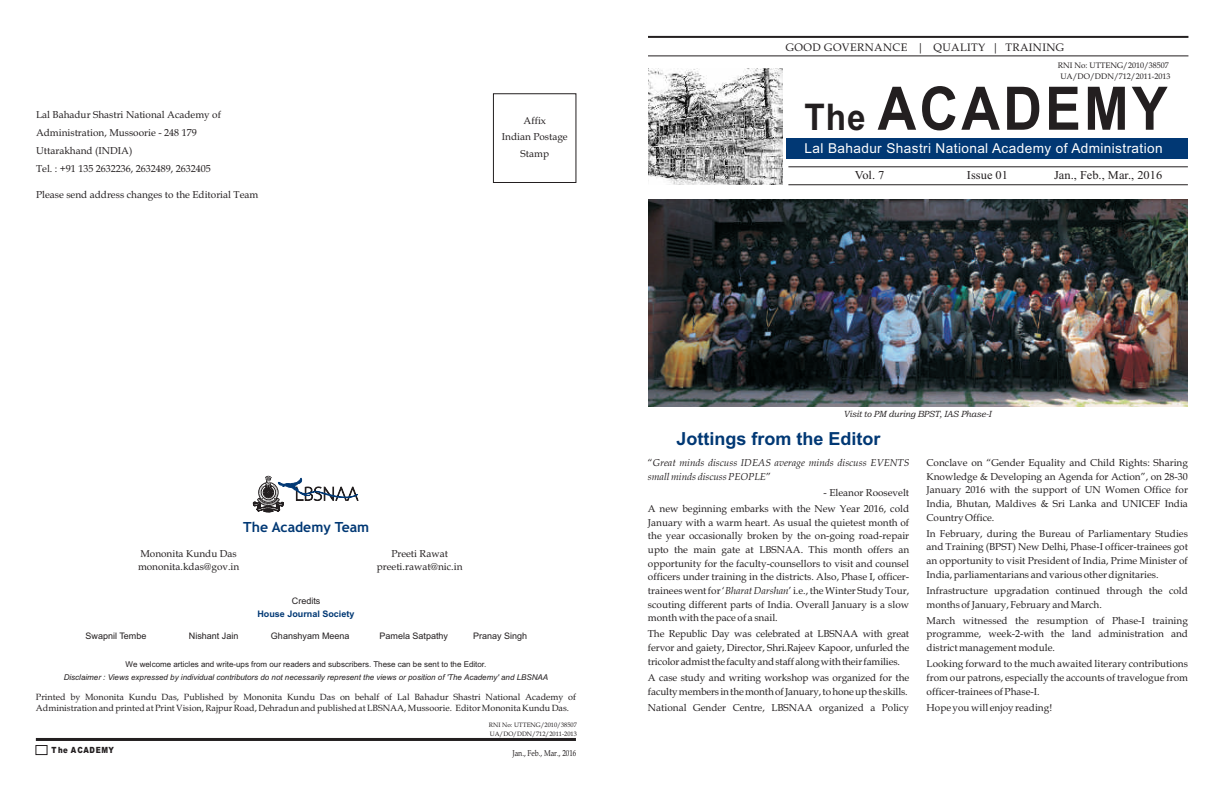
<style>
.page{position:relative;width:1224px;height:792px;background:#fff}
.page>*{position:absolute;margin:0;border:0;box-sizing:border-box;transform-origin:0 0}
.t1{font:700 60px "Arial";letter-spacing:.06em;color:#231f20;scale:.89 1}
.t2{font:700 18px "Arial";color:#013874}
.t3{font:700 14px "Trebuchet MS";color:#013874}
.t4{font:13.6px "Arial";letter-spacing:.03em;color:#fff}
.t5{font:12px "Times New Roman";color:#231f20;scale:1.04 1}
.t6{font:10.9px "Book Antiqua";letter-spacing:.035em;color:#231f20}
.t7{font:10px/13.7px "Book Antiqua";color:#231f20;text-align:justify}
.t8{font:italic 10px/13.7px "Book Antiqua";color:#231f20}
.t9{font:9px/11.2px "Book Antiqua";color:#231f20}
.t10{font:9px "Arial";color:#231f20}
.t11{font:italic 9px "Bookman Old Style";letter-spacing:-.015em;color:#231f20}
.t12{font:700 9px "Arial";color:#013874}
.t13{font:8.5px "Book Antiqua";color:#231f20;scale:.83 1}
.t14{font:900 8.5px "Arial";letter-spacing:.085em;color:#231f20;scale:.83 1}
.t15{font:italic 8px "Arial";color:#231f20}
.t16{font:8px "Arial";color:#231f20}
.t17{font:8px/11.1px "Book Antiqua";color:#231f20;text-align:center}
.t18{font:6.3px/8.8px "Book Antiqua";color:#231f20}
.s1{font-size:36.8px}
.s2{font-style:normal}
.s3{font-style:italic}
</style>
<div class="page">
<div style="left:35px;top:745px;width:13px;height:10px;border:1px solid #231f20"></div>
<hr style="left:36px;top:738px;width:540px;height:3px;background:#231f20">
<div style="left:787px;top:138px;width:401px;height:20px;background:#013874"></div>
<div style="left:493px;top:93px;width:83px;height:90px;border:1px solid #231f20"></div>
<hr style="left:648px;top:36px;width:540px;height:2px;background:#231f20">
<hr style="left:648px;top:55px;width:540px;height:1px;background:#231f20">
<hr style="left:788px;top:166px;width:400px;height:1px;background:#231f20">
<hr style="left:788px;top:184px;width:400px;height:1px;background:#231f20">
<img style="left:648px;top:69px;width:134px;height:116px">
<svg style="left:253px;top:476px;width:106px;height:36px"></svg>
<img style="left:648px;top:200px;width:540px;height:206px">
<p class="t7" style="left:36px;top:106px;width:186px;line-height:18.3px">Lal Bahadur Shastri National Academy of<br>Administration, Mussoorie - 248 179</p>
<p class="t7" style="left:36px;top:143px;width:176px;line-height:18.3px">Uttarakhand (INDIA)<br>Tel. : +91 135 2632236, 2632489, 2632405</p>
<p class="t7" style="left:36px;top:189px;width:224px">Please send address changes to the Editorial Team</p>
<p class="t7" style="left:502px;top:114px;width:67px;line-height:16.3px;text-align:center">Affix<br>Indian Postage<br>Stamp</p>
<p class="t6" style="left:786px;top:43px;width:280px">GOOD GOVERNANCE | QUALITY | TRAINING</p>
<p class="t17" style="left:1058px;top:61px;width:114px">RNI No: UTTENG/2010/38507<br>UA/DO/DDN/712/2011-2013</p>
<h1 class="t1" style="left:805px;top:86px;width:409px"><span class="s1">The</span> ACADEMY</h1>
<h3 class="t4" style="left:805px;top:143px;width:360px">Lal Bahadur Shastri National Academy of Administration</h3>
<p class="t5" style="left:855px;top:171px;width:30px">Vol. 7</p>
<p class="t5" style="left:967px;top:171px;width:41px">Issue 01</p>
<p class="t5" style="left:1054px;top:171px;width:105px">Jan., Feb., Mar., 2016</p>
<h3 class="t3" style="left:243px;top:522px;width:128px">The Academy Team</h3>
<p class="t7" style="left:138px;top:549px;width:103px;line-height:12.4px">Mononita Kundu Das mononita.kdas@gov.in</p>
<p class="t7" style="left:377px;top:549px;width:87px;line-height:12.4px;text-align:center">Preeti Rawat preeti.rawat@nic.in</p>
<p class="t10" style="left:292px;top:597px;width:30px">Credits</p>
<p class="t12" style="left:257px;top:610px;width:99px">House Journal Society</p>
<p class="t10" style="left:86px;top:632px;width:62px">Swapnil Tembe</p>
<p class="t10" style="left:189px;top:632px;width:51px">Nishant Jain</p>
<p class="t10" style="left:271px;top:632px;width:80px">Ghanshyam Meena</p>
<p class="t10" style="left:380px;top:632px;width:70px">Pamela Satpathy</p>
<p class="t10" style="left:473px;top:632px;width:56px">Pranay Singh</p>
<p class="t16" style="left:126px;top:661px;width:362px">We welcome articles and write-ups from our readers and subscribers. These can be sent to the Editor.</p>
<p class="t15" style="left:64px;top:674px;width:486px">Disclaimer : Views expressed by individual contributors do not necessarily represent the views or position of 'The Academy' and LBSNAA</p>
<p class="t9" style="left:36px;top:692px;width:542px">Printed by Mononita Kundu Das, Published by Mononita Kundu Das on behalf of Lal Bahadur Shastri National Academy of<br>Administration and printed at Print Vision, Rajpur Road, Dehradun and published at LBSNAA, Mussoorie. Editor Mononita Kundu Das.</p>
<p class="t14" style="left:52px;top:747px;width:77px">The ACADEMY</p>
<p class="t18" style="left:489px;top:721px;width:89px">RNI No: UTTENG/2010/38507<br>UA/DO/DDN/712/2011-2013</p>
<p class="t13" style="left:512px;top:750px;width:79px">Jan., Feb., Mar., 2016</p>
<p class="t11" style="left:844px;top:411px;width:149px">Visit to PM during BPST, IAS Phase-I</p>
<h2 class="t2" style="left:676px;top:432px;width:206px">Jottings from the Editor</h2>
<p class="t8" style="left:648px;top:457px;width:263px"><span class="s2">“</span>Great minds discuss IDEAS average minds discuss EVENTS small minds discuss PEOPLE<span class="s2">”</span></p>
<p class="t7" style="left:648px;top:485px;width:263px;line-height:16.2px;text-align:right">- Eleanor Roosevelt<br>A new beginning embarks with the New Year 2016, cold</p>
<p class="t7" style="left:648px;top:517px;width:263px">January with a warm heart. As usual the quietest month of the year occasionally broken by the on-going road-repair upto the main gate at LBSNAA. This month offers an opportunity for the faculty-counsellors to visit and counsel officers under training in the districts. Also, Phase I, officer&shy;trainees went for ‘<span class="s3">Bharat Darshan</span>’ i.e., the Winter Study Tour, scouting different parts of India. Overall January is a slow month with the pace of a snail.</p>
<p class="t7" style="left:648px;top:628px;width:263px">The Republic Day was celebrated at LBSNAA with great fervor and gaiety, Director, Shri.Rajeev Kapoor, unfurled the tricoloradmistthe facultyandstaff alongwiththeirfamilies.</p>
<p class="t7" style="left:648px;top:672px;width:263px">A case study and writing workshop was organized for the facultymembers inthemonthofJanuary,tohoneupthe skills.</p>
<p class="t7" style="left:648px;top:702px;width:263px">National Gender Centre, LBSNAA organized a Policy</p>
<p class="t7" style="left:927px;top:457px;width:263px">Conclave on “Gender Equality and Child Rights: Sharing Knowledge &amp; Developing an Agenda for Action”, on 28-30<br>January 2016 with the support of UN Women Office for India, Bhutan, Maldives &amp; Sri Lanka and UNICEF India Country Office.</p>
<p class="t7" style="left:927px;top:528px;width:263px">In February, during the Bureau of Parliamentary Studies and Training (BPST) New Delhi, Phase-I officer-trainees got an opportunity to visit President of India, Prime Minister of India, parliamentarians and various other dignitaries.</p>
<p class="t7" style="left:927px;top:585px;width:263px">Infrastructure upgradation continued through the cold months of January, February and March.</p>
<p class="t7" style="left:927px;top:615px;width:263px">March witnessed the resumption of Phase-I training programme, week-2-with the land administration and district management module.</p>
<p class="t7" style="left:927px;top:658px;width:263px">Looking forward to the much awaited literary contributions from our patrons, especially the accounts of travelogue from officer-trainees of Phase-I.</p>
<p class="t7" style="left:927px;top:702px;width:127px">Hope you will enjoy reading!</p>
</div>
